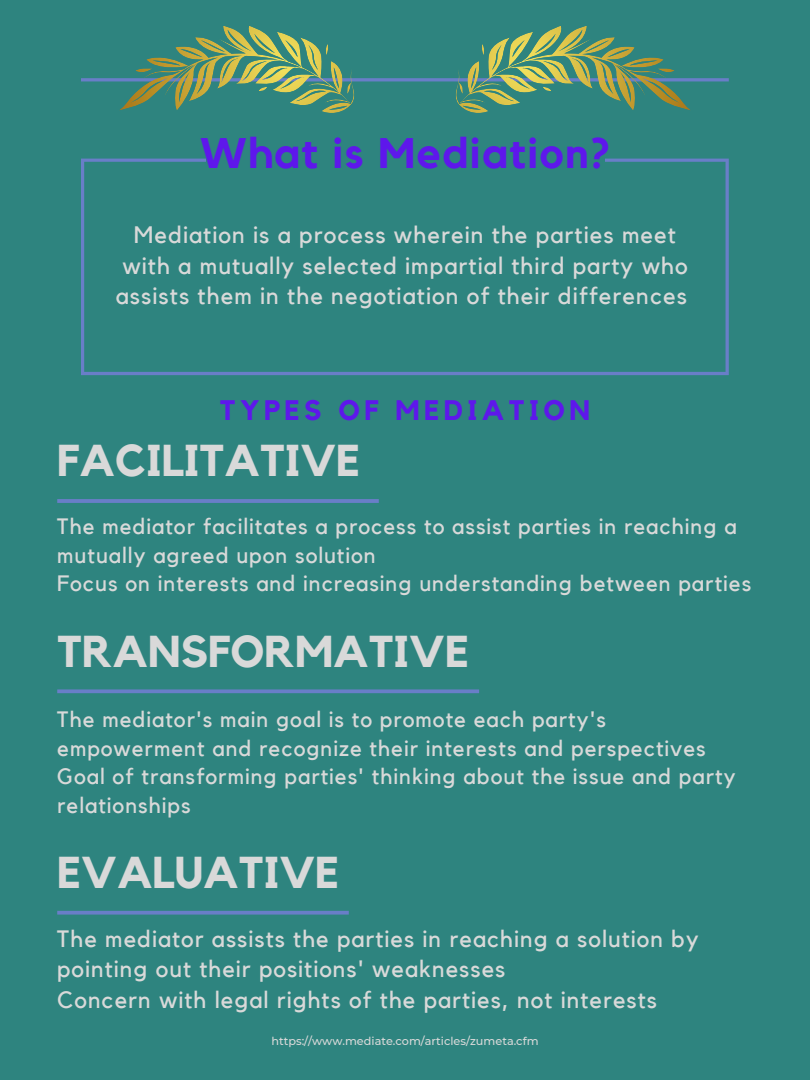
<style>
.page{position:relative;width:810px;height:1080px;background:#2e847f}
.page>*{position:absolute;margin:0;border:0;box-sizing:border-box;transform-origin:0 0}
.t1{font:700 44.44px "Kollektif";color:#d9d9d9}
.t2{font:700 42.62px "Kollektif";letter-spacing:.035em;color:#5e17eb}
.t3{font:700 28.19px "Kollektif";letter-spacing:.16em;color:#5e17eb}
.t4{font:23.75px/30.5px "Kollektif";letter-spacing:.045em;color:#d9d9d9;text-align:center}
.t5{font:23.62px/30.5px "Kollektif";letter-spacing:.045em;color:#d9d9d9}
.t6{font:22.19px/28.6px "Kollektif";letter-spacing:.045em;color:#d9d9d9}
.t7{font:500 11.25px "Montserrat";color:#d9d9d9}
</style>
<div class="page">
<svg style="left:81px;top:159px;width:648px;height:216px"></svg>
<div style="left:206px;top:129px;width:398px;height:161px;background:#2e847f"></div>
<hr style="left:81px;top:78px;width:648px;height:3px;background:#697ec8">
<hr style="left:57px;top:499px;width:322px;height:4px;background:#697ec8">
<svg style="left:57px;top:689px;width:422px;height:4px;fill:#697ec8"></svg>
<svg style="left:57px;top:911px;width:292px;height:4px"></svg>
<svg style="left:456px;top:26px;width:235px;height:87px"></svg>
<svg style="left:119px;top:26px;width:235px;height:87px"></svg>
<p class="t2" style="left:200px;top:133px;width:412px">What is Mediation?</p>
<p class="t4" style="left:116px;top:220px;width:573px">Mediation is a process wherein the parties meet with a mutually selected impartial third party who assists them in the negotiation of their differences</p>
<p class="t3" style="left:220px;top:398px;width:372px">TYPES OF MEDIATION</p>
<p class="t1" style="left:57px;top:440px;width:305px">FACILITATIVE</p>
<p class="t6" style="left:57px;top:513px;width:681px">The mediator facilitates a process to assist parties in reaching a mutually agreed upon solution</p>
<p class="t6" style="left:57px;top:570px;width:696px">Focus on interests and increasing understanding between parties</p>
<p class="t1" style="left:57px;top:631px;width:413px">TRANSFORMATIVE</p>
<p class="t6" style="left:57px;top:706px;width:650px">The mediator's main goal is to promote each party's empowerment and recognize their interests and perspectives</p>
<p class="t6" style="left:57px;top:763px;width:680px">Goal of transforming parties' thinking about the issue and party relationships</p>
<p class="t1" style="left:57px;top:852px;width:283px">EVALUATIVE</p>
<p class="t5" style="left:57px;top:924px;width:643px">The mediator assists the parties in reaching a solution by pointing out their positions' weaknesses</p>
<p class="t5" style="left:57px;top:985px;width:601px">Concern with legal rights of the parties, not interests</p>
<p class="t7" style="left:271px;top:1034px;width:269px">https://www.mediate.com/articles/zumeta.cfm</p>
</div>
